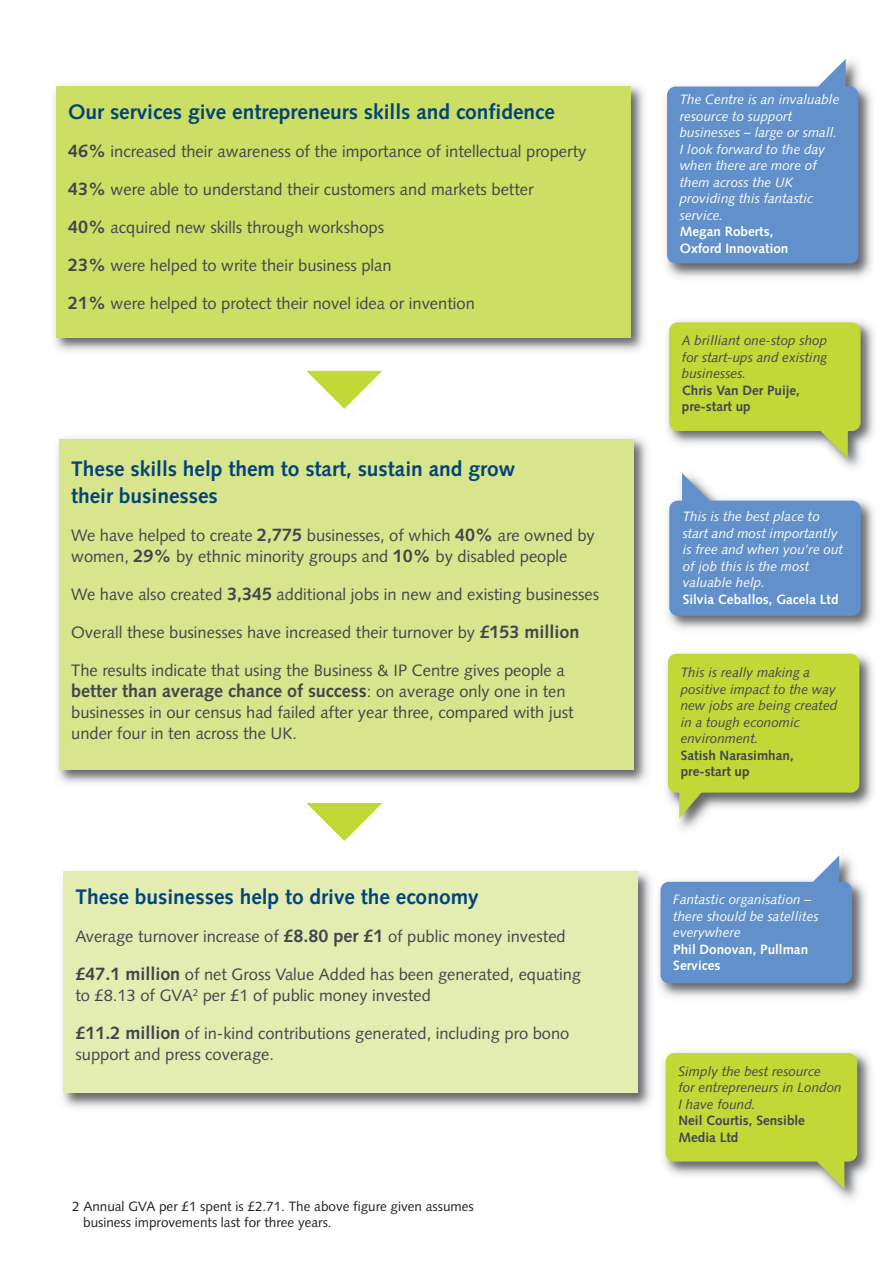
<style>
.page{position:relative;width:893px;height:1265px;background:#fff}
.page>*{position:absolute;margin:0;border:0;box-sizing:border-box;transform-origin:0 0}
.t1{font:700 21px/27px "Syntax";color:#00447c}
.t2{font:700 18px "Syntax";color:#41454e}
.t3{font:16.5px/21px "Syntax";color:#41454e}
.t4{font:italic 13.5px/16.5px "Syntax";color:#fff}
.t5{font:italic 13.5px/16.5px "Syntax";color:#41454e}
.t6{font:13.5px/16.2px "Syntax";color:#231f20}
.t7{font:700 13.5px/16.5px "Syntax";color:#41454e}
.t8{font:700 13.5px/16.5px "Syntax";color:#fff}
.s1{font-weight:700;font-size:18px}
.s2{font-weight:400;font-size:16.5px}
</style>
<div class="page">
<img style="left:54px;top:85px;width:591px;height:267px">
<div style="left:56px;top:87px;width:574px;height:250px;background:#cdde64"></div>
<img style="left:57px;top:437px;width:591px;height:347px">
<div style="left:60px;top:439px;width:574px;height:330px;background:#d8e58c"></div>
<img style="left:62px;top:871px;width:590px;height:237px">
<div style="left:64px;top:871px;width:574px;height:222px;background:#e3ecb1"></div>
<img style="left:658px;top:861px;width:208px;height:137px">
<svg style="left:660px;top:855px;width:191px;height:128px"></svg>
<img style="left:665px;top:66px;width:207px;height:212px">
<svg style="left:667px;top:59px;width:191px;height:204px;background:#749dd0"></svg>
<svg style="left:306px;top:371px;width:76px;height:38px"></svg>
<img style="left:667px;top:320px;width:207px;height:310px">
<svg style="left:669px;top:322px;width:191px;height:136px;background:#c4d755"></svg>
<img style="left:663px;top:1051px;width:208px;height:149px">
<svg style="left:665px;top:1053px;width:192px;height:135px;background:#c4d757"></svg>
<img style="left:666px;top:654px;width:207px;height:176px">
<svg style="left:668px;top:653px;width:191px;height:165px;background:#c2d64d"></svg>
<svg style="left:669px;top:473px;width:191px;height:143px"></svg>
<svg style="left:306px;top:803px;width:76px;height:38px"></svg>
<p class="t1" style="left:68px;top:100px;width:488px">Our services give entrepreneurs skills and confidence</p>
<p class="t3" style="left:68px;top:142px;width:520px"><span class="s1">46%</span> increased their awareness of the importance of intellectual property</p>
<p class="t3" style="left:68px;top:180px;width:467px"><span class="s1">43%</span> were able to understand their customers and markets better</p>
<p class="t3" style="left:68px;top:218px;width:317px"><span class="s1">40%</span> acquired new skills through workshops</p>
<p class="t3" style="left:68px;top:256px;width:325px"><span class="s1">23%</span> were helped to write their business plan</p>
<p class="t3" style="left:68px;top:294px;width:408px"><span class="s1">21%</span> were helped to protect their novel idea or invention</p>
<p class="t1" style="left:71px;top:457px;width:445px">These skills help them to start, sustain and grow their businesses</p>
<p class="t3" style="left:71px;top:526px;width:525px">We have helped to create <span class="s1">2,775</span> businesses, of which <span class="s1">40%</span> are owned by women, <span class="s1">29%</span> by ethnic minority groups and <span class="s1">10%</span> by disabled people</p>
<p class="t3" style="left:71px;top:585px;width:529px">We have also created <span class="s1">3,345</span> additional jobs in new and existing businesses</p>
<p class="t3" style="left:71px;top:623px;width:510px">Overall these businesses have increased their turnover by <span class="s1">£153 million</span></p>
<p class="t3" style="left:71px;top:661px;width:495px">The results indicate that using the Business &amp; IP Centre gives people a</p>
<p class="t2" style="left:71px;top:683px;width:496px">better than average chance of success<span class="s2">: on average only one in ten</span></p>
<p class="t3" style="left:71px;top:703px;width:504px">businesses in our census had failed after year three, compared with just under four in ten across the UK.</p>
<p class="t1" style="left:75px;top:885px;width:405px">These businesses help to drive the economy</p>
<p class="t3" style="left:75px;top:927px;width:492px">Average turnover increase of <span class="s1">£8.80 per £1</span> of public money invested</p>
<p class="t3" style="left:75px;top:965px;width:507px"><span class="s1">£47.1 million</span> of net Gross Value Added has been generated, equating to £8.13 of GVA<sup>2</sup> per £1 of public money invested</p>
<p class="t3" style="left:75px;top:1024px;width:495px"><span class="s1">£11.2 million</span> of in-kind contributions generated, including pro bono support and press coverage.</p>
<p class="t6" style="left:83px;top:1199px;width:392px;text-indent:-11px">2 Annual GVA per £1 spent is £2.71. The above figure given assumes business improvements last for three years.</p>
<p class="t4" style="left:679px;top:92px;width:161px">The Centre is an invaluable resource to support businesses – large or small.<br>I look forward to the day when there are more of them across the UK providing this fantastic service.</p>
<p class="t8" style="left:679px;top:224px;width:110px">Megan Roberts,<br>Oxford Innovation</p>
<p class="t5" style="left:682px;top:333px;width:147px;text-align:justify">A brilliant one-stop shop for start-ups and existing businesses.</p>
<p class="t7" style="left:682px;top:383px;width:120px">Chris Van Der Puije, pre-start up</p>
<p class="t4" style="left:682px;top:509px;width:162px">This is the best place to start and most importantly is free and when you’re out of job this is the most valuable help.</p>
<p class="t8" style="left:682px;top:592px;width:157px">Silvia Ceballos, Gacela Ltd</p>
<p class="t5" style="left:680px;top:665px;width:158px">This is really making a positive impact to the way new jobs are being created in a tough economic environment.</p>
<p class="t7" style="left:680px;top:748px;width:115px">Satish Narasimhan, pre-start up</p>
<p class="t4" style="left:673px;top:892px;width:147px">Fantastic organisation – there should be satellites everywhere</p>
<p class="t8" style="left:673px;top:941px;width:136px">Phil Donovan, Pullman<br>Services</p>
<p class="t5" style="left:678px;top:1064px;width:165px">Simply the best resource<br>for entrepreneurs in London<br>I have found.</p>
<p class="t7" style="left:678px;top:1113px;width:128px">Neil Courtis, Sensible<br>Media Ltd</p>
</div>
